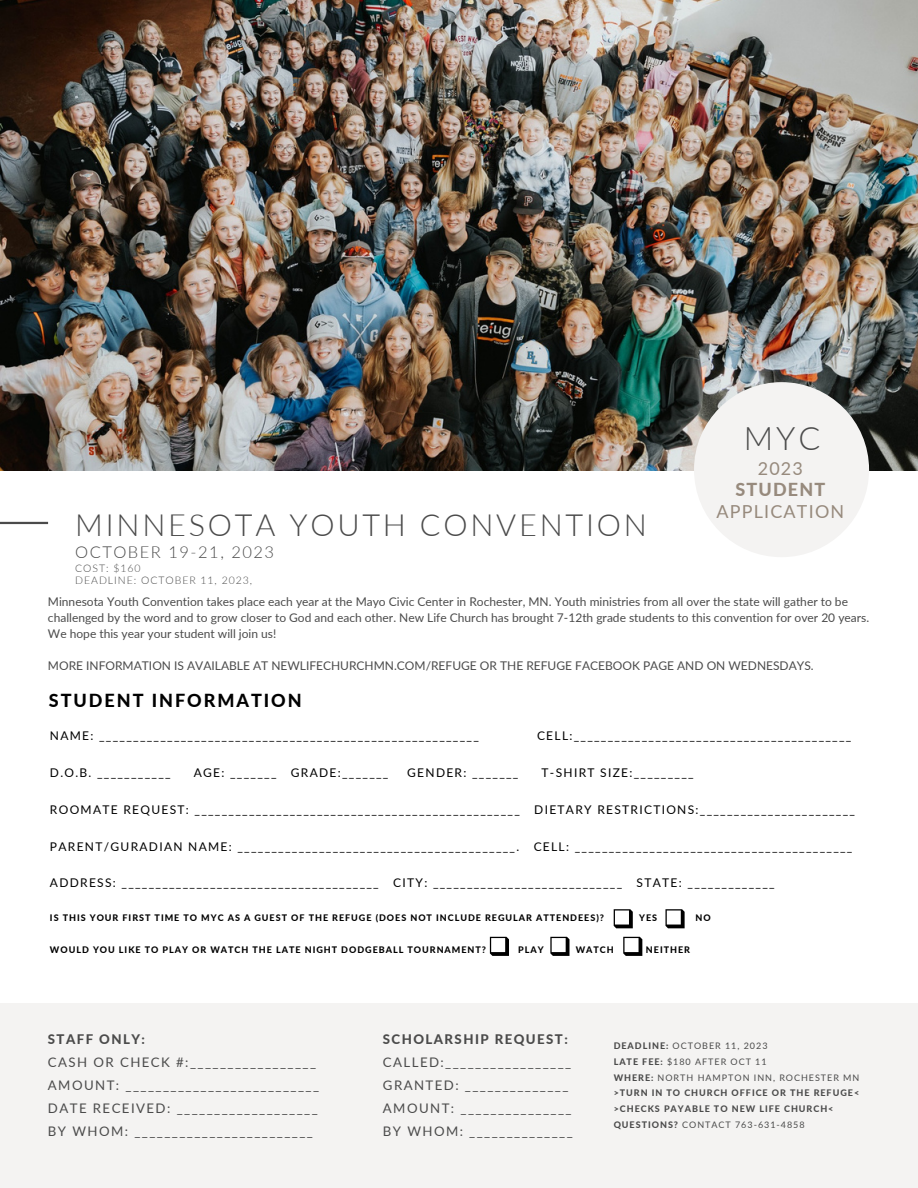
<style>
.page{position:relative;width:918px;height:1188px;background:#fff}
.page>*{position:absolute;margin:0;border:0;box-sizing:border-box;transform-origin:0 0}
.t1{font:300 32.4px "Lato";color:#4b4b4b}
.t2{font:300 30.6px "Lato";letter-spacing:.09em;color:#4b4b4b}
.t3{font:18px/21.3px "Lato";letter-spacing:.07em;color:#978a7d;text-align:center}
.t4{font:800 18px "Lato";letter-spacing:.11em;color:#000}
.t5{font:300 16.5px "Lato";letter-spacing:.09em;color:#4b4b4b}
.t6{font:13.2px "Lato";letter-spacing:.11em;color:#4b4b4b}
.t7{font:800 13.2px "Lato";letter-spacing:.11em;color:#4b4b4b}
.t8{font:12px "Lato";letter-spacing:.11em;color:#000}
.t9{font:12px/16px "Lato";color:#4b4b4b}
.t10{font:300 10.5px "Lato";letter-spacing:.09em;color:#4b4b4b}
.t11{font:800 9px "Lato";letter-spacing:.11em;color:#000}
.t12{font:9px "Lato";letter-spacing:.11em;color:#4b4b4b}
.t13{font:800 9px "Lato";letter-spacing:.11em;color:#4b4b4b}
.s1{font-weight:800}
</style>
<div class="page">
<img style="left:0;top:0;width:918px;height:470px">
<div style="left:0;top:1004px;width:918px;height:184px;background:#f4f3f2"></div>
<hr style="left:0;top:522px;width:48px;height:2px;background:#4b4b4b">
<div style="left:694px;top:382px;width:175px;height:175px;background:#f4f3f2;border-radius:50%"></div>
<svg style="left:614px;top:909px;width:19px;height:19px"></svg>
<svg style="left:665px;top:909px;width:20px;height:19px"></svg>
<svg style="left:623px;top:937px;width:19px;height:19px"></svg>
<svg style="left:490px;top:937px;width:19px;height:19px"></svg>
<svg style="left:550px;top:937px;width:19px;height:19px"></svg>
<p class="t2" style="left:75px;top:506px;width:573px">MINNESOTA YOUTH CONVENTION</p>
<p class="t5" style="left:75px;top:542px;width:200px">OCTOBER 19-21, 2023</p>
<p class="t10" style="left:75px;top:561px;width:67px">COST: $160</p>
<p class="t10" style="left:75px;top:574px;width:178px">DEADLINE: OCTOBER 11, 2023,</p>
<p class="t1" style="left:744px;top:418px;width:78px">MYC</p>
<p class="t3" style="left:758px;top:457px;width:47px">2023</p>
<p class="t3" style="left:716px;top:479px;width:129px"><span class="s1">STUDENT<br></span>APPLICATION</p>
<p class="t9" style="left:48px;top:593px;width:823px">Minnesota Youth Convention takes place each year at the Mayo Civic Center in Rochester, MN. Youth ministries from all over the state will gather to be challenged by the word and to grow closer to God and each other. New Life Church has brought 7-12th grade students to this convention for over 20 years.<br>We hope this year your student will join us!</p>
<p class="t9" style="left:48px;top:657px;width:767px">MORE INFORMATION IS AVAILABLE AT NEWLIFECHURCHMN.COM/REFUGE OR THE REFUGE FACEBOOK PAGE AND ON WEDNESDAYS.</p>
<p class="t4" style="left:49px;top:689px;width:254px">STUDENT INFORMATION</p>
<p class="t8" style="left:50px;top:728px;width:430px">NAME: ________________________________________________________</p>
<p class="t8" style="left:537px;top:728px;width:316px">CELL:_________________________________________</p>
<p class="t8" style="left:50px;top:765px;width:122px">D.O.B. ___________</p>
<p class="t8" style="left:194px;top:765px;width:196px">AGE: _______ GRADE:_______</p>
<p class="t8" style="left:407px;top:765px;width:113px">GENDER: _______</p>
<p class="t8" style="left:542px;top:765px;width:154px">T-SHIRT SIZE:_________</p>
<p class="t8" style="left:50px;top:802px;width:807px">ROOMATE REQUEST: ________________________________________________ DIETARY RESTRICTIONS:_______________________</p>
<p class="t8" style="left:50px;top:839px;width:804px">PARENT/GURADIAN NAME: _________________________________________. CELL: _________________________________________</p>
<p class="t8" style="left:50px;top:875px;width:726px">ADDRESS: ______________________________________ CITY: ____________________________ STATE: _____________</p>
<p class="t11" style="left:50px;top:912px;width:556px">IS THIS YOUR FIRST TIME TO MYC AS A GUEST OF THE REFUGE (DOES NOT INCLUDE REGULAR ATTENDEES)?</p>
<p class="t11" style="left:639px;top:912px;width:19px">YES</p>
<p class="t11" style="left:695px;top:912px;width:17px">NO</p>
<p class="t11" style="left:50px;top:944px;width:438px">WOULD YOU LIKE TO PLAY OR WATCH THE LATE NIGHT DODGEBALL TOURNAMENT?</p>
<p class="t11" style="left:518px;top:944px;width:27px">PLAY</p>
<p class="t11" style="left:576px;top:944px;width:40px">WATCH</p>
<p class="t11" style="left:646px;top:944px;width:46px">NEITHER</p>
<p class="t7" style="left:48px;top:1031px;width:98px">STAFF ONLY:</p>
<p class="t6" style="left:48px;top:1054px;width:270px">CASH OR CHECK #:_________________</p>
<p class="t6" style="left:48px;top:1077px;width:273px">AMOUNT: __________________________</p>
<p class="t6" style="left:48px;top:1100px;width:271px">DATE RECEIVED: ___________________</p>
<p class="t6" style="left:48px;top:1123px;width:266px">BY WHOM: ________________________</p>
<p class="t7" style="left:383px;top:1031px;width:186px">SCHOLARSHIP REQUEST:</p>
<p class="t6" style="left:383px;top:1054px;width:190px">CALLED:_________________</p>
<p class="t6" style="left:383px;top:1077px;width:187px">GRANTED: ______________</p>
<p class="t6" style="left:383px;top:1100px;width:190px">AMOUNT: _______________</p>
<p class="t6" style="left:383px;top:1123px;width:191px">BY WHOM: ______________</p>
<p class="t12" style="left:614px;top:1040px;width:155px"><span class="s1">DEADLINE:</span> OCTOBER 11, 2023</p>
<p class="t12" style="left:614px;top:1056px;width:155px"><span class="s1">LATE FEE:</span> $180 AFTER OCT 11</p>
<p class="t12" style="left:614px;top:1072px;width:247px"><span class="s1">WHERE:</span> NORTH HAMPTON INN, ROCHESTER MN</p>
<p class="t13" style="left:614px;top:1087px;width:247px">&gt;TURN IN TO CHURCH OFFICE OR THE REFUGE&lt;</p>
<p class="t13" style="left:614px;top:1103px;width:221px">&gt;CHECKS PAYABLE TO NEW LIFE CHURCH&lt;</p>
<p class="t12" style="left:614px;top:1119px;width:193px"><span class="s1">QUESTIONS?</span> CONTACT 763-631-4858</p>
</div>
